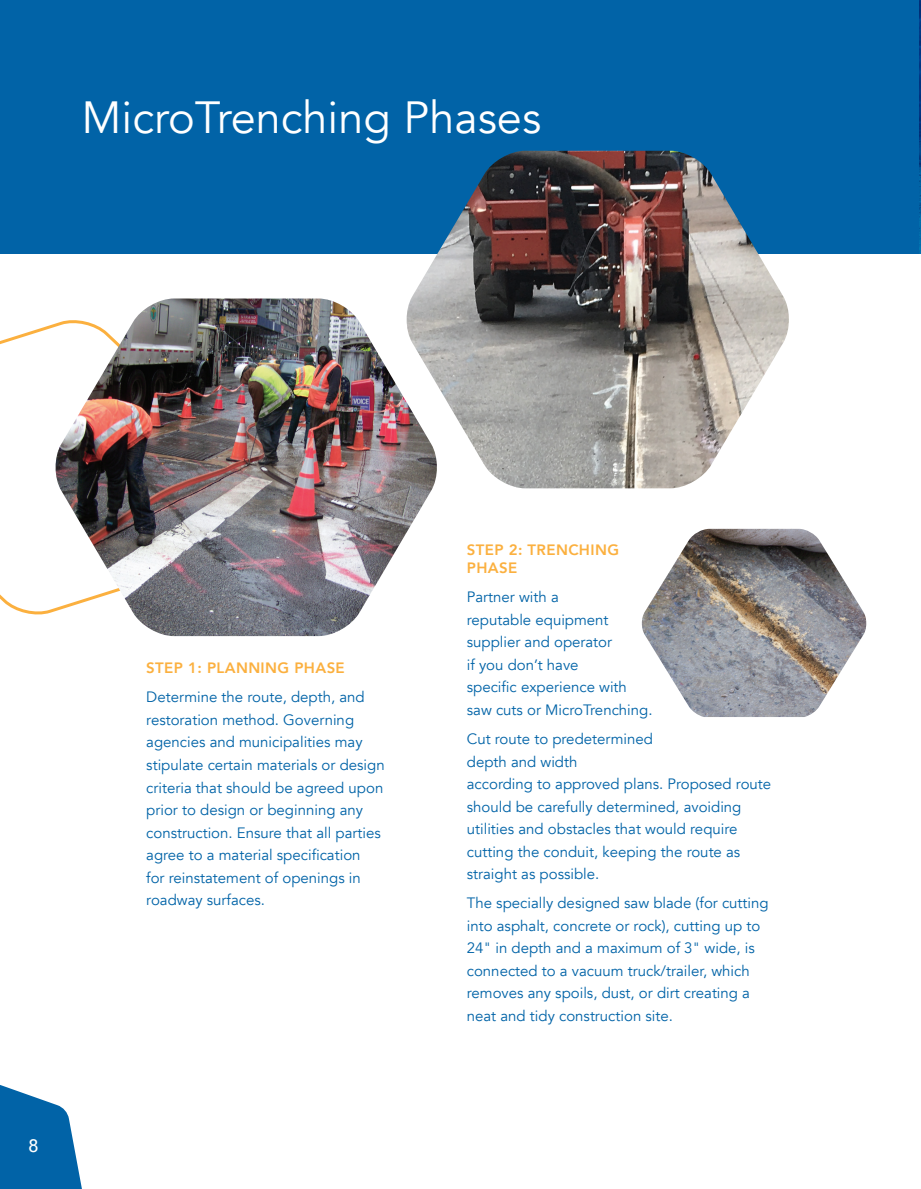
<style>
.page{position:relative;width:921px;height:1189px;background:#fff}
.page>*{position:absolute;margin:0;border:0;box-sizing:border-box;transform-origin:0 0}
.t1{font:45px "Avenir";color:#fff}
.t2{font:500 18px "Avenir";color:#fff}
.t3{font:15px/22.5px "Avenir";color:#0163a7}
.t4{font:800 15px/18px "Avenir";letter-spacing:.025em;color:#fbb03f}
</style>
<div class="page">
<svg style="left:0;top:324px;width:54px;height:291px"></svg>
<div style="left:0;top:0;width:920px;height:253px;background:#0163a7"></div>
<img style="left:54px;top:298px;width:379px;height:338px">
<img style="left:404px;top:151px;width:386px;height:337px">
<img style="left:641px;top:529px;width:226px;height:188px">
<img style="left:918px;top:1px;width:2px;height:253px">
<svg style="left:0;top:1085px;width:82px;height:104px"></svg>
<h1 class="t1" style="left:81px;top:91px;width:461px">MicroTrenching Phases</h1>
<p class="t2" style="left:28px;top:1129px;width:12px">8</p>
<p class="t4" style="left:146px;top:659px;width:200px">STEP 1: PLANNING PHASE</p>
<p class="t3" style="left:146px;top:686px;width:240px">Determine the route, depth, and restoration method. Governing agencies and municipalities may stipulate certain materials or design criteria that should be agreed upon prior to design or beginning any construction. Ensure that all parties agree to a material specification<br>for reinstatement of openings in roadway surfaces.</p>
<p class="t4" style="left:466px;top:541px;width:154px">STEP 2: TRENCHING<br>PHASE</p>
<p class="t3" style="left:466px;top:586px;width:187px">Partner with a<br>reputable equipment supplier and operator<br>if you don’t have<br>specific experience with saw cuts or MicroTrenching.</p>
<p class="t3" style="left:466px;top:728px;width:306px">Cut route to predetermined<br>depth and width<br>according to approved plans. Proposed route should be carefully determined, avoiding utilities and obstacles that would require cutting the conduit, keeping the route as straight as possible.</p>
<p class="t3" style="left:466px;top:892px;width:303px">The specially designed saw blade (for cutting into asphalt, concrete or rock), cutting up to 24" in depth and a maximum of 3" wide, is connected to a vacuum truck/trailer, which removes any spoils, dust, or dirt creating a neat and tidy construction site.</p>
</div>
